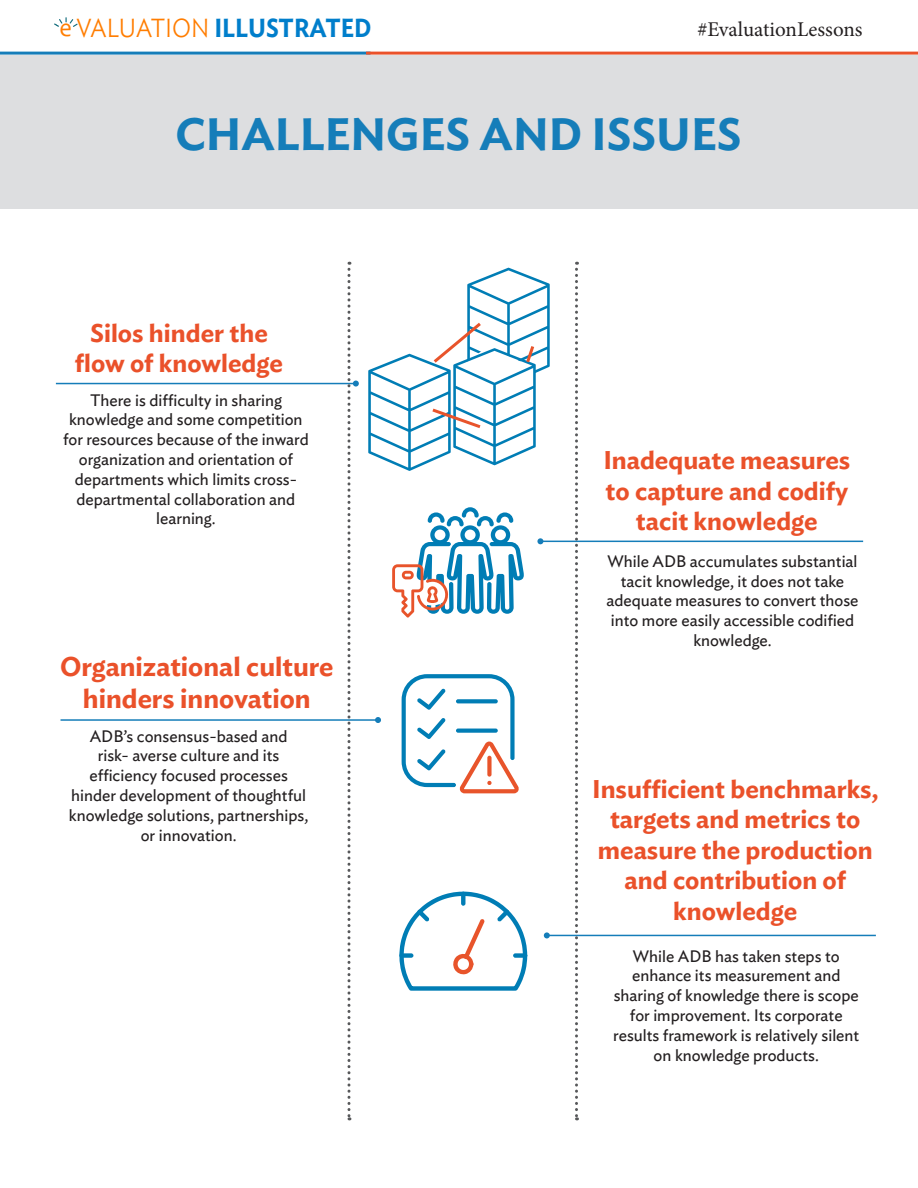
<style>
.page{position:relative;width:918px;height:1188px;background:#fff}
.page>*{position:absolute;margin:0;border:0;box-sizing:border-box;transform-origin:0 0}
.t1{font:600 45px "Ideal Sans";color:#157db9}
.t2{font:600 27px/32.4px "Ideal Sans";color:#ea512a;text-align:center}
.t3{font:600 25.95px "Ideal Sans";color:#007ecb;scale:.9 1}
.t4{font:600 25.5px/30.6px "Ideal Sans";color:#ea512a;text-align:center}
.t5{font:21px "Minion Pro";color:#231f20}
.t6{font:16.5px/19.8px "Ideal Sans";color:#231f20;text-align:center}
.s1{font-family:"Candara";font-weight:400;color:#ff7d01}
.s2{font-weight:300;color:#ff7d01}
</style>
<div class="page">
<div style="left:0;top:55px;width:918px;height:154px;background:#dddee0"></div>
<svg style="left:54px;top:18px;width:24px;height:9px"></svg>
<hr style="left:0;top:52px;width:371px;height:3px;background:#157db9">
<hr style="left:366px;top:52px;width:552px;height:3px;background:#ea522b">
<hr style="left:917px;top:54px;width:1px;height:154px;background:#dddee0">
<hr style="left:56px;top:383px;width:300px;height:1px;background:#157db9">
<hr style="left:61px;top:719px;width:317px;height:2px;background:#157db9">
<svg style="left:375px;top:717px;width:6px;height:6px"></svg>
<hr style="left:547px;top:935px;width:329px;height:1px;background:#157db9">
<svg style="left:544px;top:932px;width:6px;height:6px"></svg>
<svg style="left:347px;top:262px;width:12px;height:858px"></svg>
<hr style="left:540px;top:541px;width:323px;height:1px;background:#157db9">
<svg style="left:537px;top:538px;width:6px;height:6px"></svg>
<svg style="left:368px;top:268px;width:182px;height:203px"></svg>
<svg style="left:392px;top:507px;width:132px;height:111px"></svg>
<svg style="left:402px;top:674px;width:117px;height:119px"></svg>
<svg style="left:399px;top:891px;width:128px;height:100px"></svg>
<svg style="left:575px;top:262px;width:3px;height:858px"></svg>
<p class="t3" style="left:60px;top:7px;width:348px"><span class="s1">e</span> <span class="s2">VALUATION</span> ILLUSTRATED</p>
<p class="t5" style="left:697px;top:15px;width:167px">#EvaluationLessons</p>
<p class="t1" style="left:175px;top:99px;width:568px">CHALLENGES AND ISSUES</p>
<p class="t4" style="left:75px;top:315px;width:210px">Silos hinder the flow of knowledge</p>
<p class="t6" style="left:63px;top:389px;width:247px">There is difficulty in sharing knowledge and some competition for resources because of the inward organization and orientation of departments which limits cross&shy;departmental collaboration and learning.</p>
<p class="t2" style="left:60px;top:648px;width:275px">Organizational culture hinders innovation</p>
<p class="t6" style="left:69px;top:725px;width:241px">ADB’s consensus-based and<br>risk- averse culture and its efficiency focused processes hinder development of thoughtful knowledge solutions, partnerships, or innovation.</p>
<p class="t4" style="left:603px;top:443px;width:249px">Inadequate measures to capture and codify tacit knowledge</p>
<p class="t6" style="left:607px;top:550px;width:253px">While ADB accumulates substantial tacit knowledge, it does not take adequate measures to convert those into more easily accessible codified knowledge.</p>
<p class="t4" style="left:592px;top:771px;width:288px">Insufficient benchmarks, targets and metrics to measure the production and contribution of knowledge</p>
<p class="t6" style="left:613px;top:945px;width:247px">While ADB has taken steps to enhance its measurement and sharing of knowledge there is scope for improvement. Its corporate results framework is relatively silent on knowledge products.</p>
</div>
